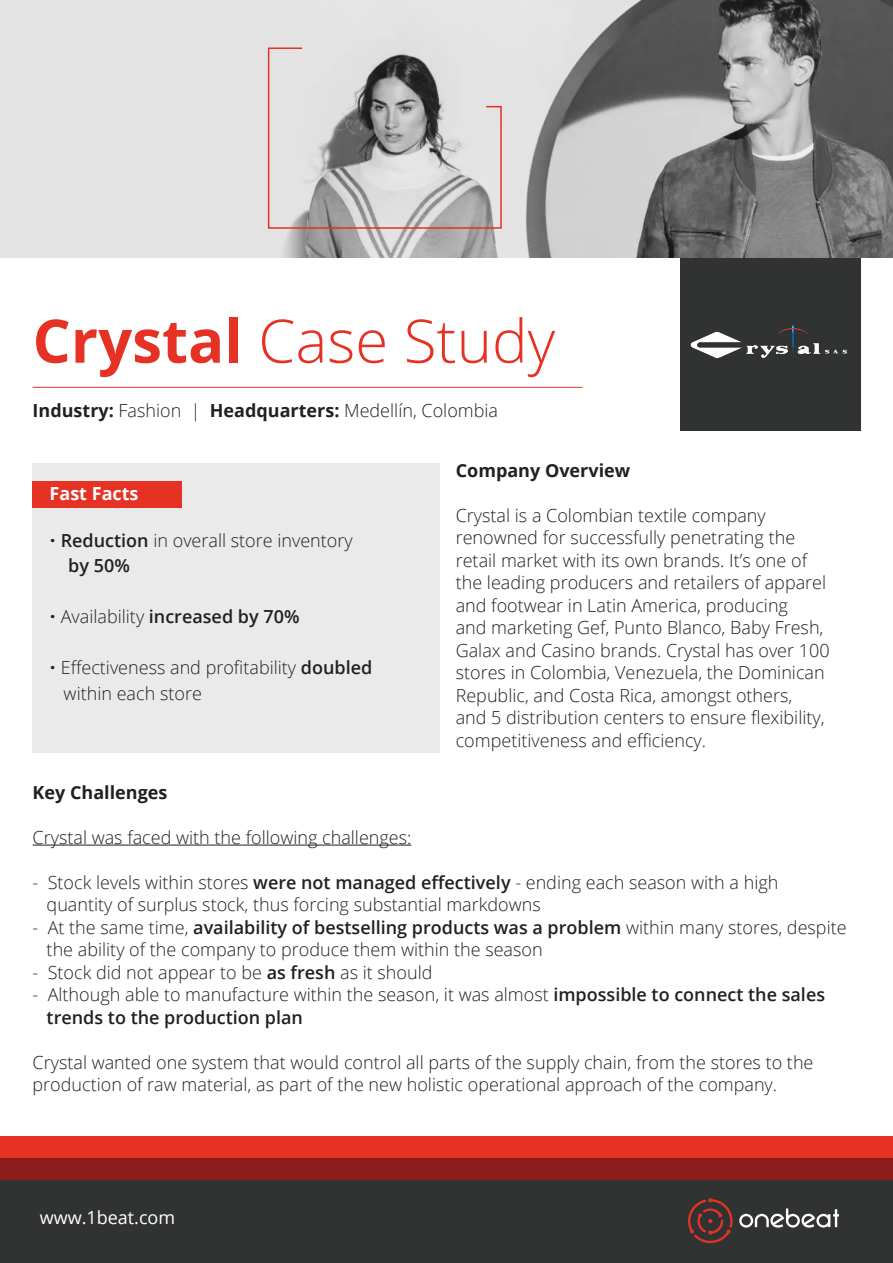
<style>
.page{position:relative;width:893px;height:1263px;background:#fff}
.page>*{position:absolute;margin:0;border:0;box-sizing:border-box;transform-origin:0 0}
.t1{font:300 60px "Open Sans";color:#e53225}
.t2{font:300 18px/22.5px "Open Sans";color:#231f20}
.t3{font:600 18px "Open Sans";color:#231f20}
.t4{font:700 18px "Open Sans";color:#231f20}
.t5{font:18px "Open Sans";color:#fff}
.t6{font:700 18px "Open Sans";color:#fff}
.s1{font-weight:700}
.s2{font-weight:300}
.s3{font-weight:600}
</style>
<div class="page">
<div style="left:681px;top:257px;width:180px;height:174px;background:#313232"></div>
<div style="left:0;top:1179px;width:893px;height:84px;background:#313232"></div>
<div style="left:0;top:1158px;width:893px;height:21px;background:#8c1b1b"></div>
<div style="left:0;top:1136px;width:893px;height:22px;background:#e53225"></div>
<svg style="left:688px;top:1198px;width:151px;height:45px"></svg>
<hr style="left:33px;top:845px;width:378px;height:1px;background:#231f20">
<hr style="left:33px;top:387px;width:550px;height:1px;background:#e53225">
<div style="left:33px;top:463px;width:407px;height:290px;background:#eaeaea"></div>
<div style="left:33px;top:481px;width:149px;height:26px;background:#e53225"></div>
<img style="left:690px;top:325px;width:158px;height:34px">
<img style="left:0;top:0;width:893px;height:257px">
<svg style="left:267px;top:47px;width:235px;height:182px;background:#c1bfbf"></svg>
<p class="t1" style="left:33px;top:300px;width:524px"><span class="s1">Crystal</span> Case Study</p>
<p class="t2" style="left:210px;top:398px;width:290px"><span class="s1">Headquarters:</span> Medellín, Colombia</p>
<p class="t2" style="left:191px;top:398px;width:11px">|</p>
<p class="t4" style="left:33px;top:397px;width:150px">Industry: <span class="s2">Fashion</span></p>
<p class="t6" style="left:50px;top:480px;width:90px">Fast Facts</p>
<p class="t2" style="left:61px;top:528px;width:293px"><span class="s3">Reduction</span> in overall store inventory</p>
<p class="t3" style="left:68px;top:553px;width:63px">by 50%</p>
<p class="t3" style="left:61px;top:604px;width:240px"><span class="s2">Availability</span> increased by 70%</p>
<p class="t2" style="left:61px;top:656px;width:313px">Effectiveness and profitability <span class="s3">doubled</span></p>
<p class="t2" style="left:64px;top:681px;width:140px">within each store</p>
<p class="t4" style="left:456px;top:458px;width:176px">Company Overview</p>
<p class="t2" style="left:456px;top:504px;width:375px">Crystal is a Colombian textile company renowned for successfully penetrating the retail market with its own brands s’I t. one of the leading producers and retailers of apparel and footwear in Latin America, producing<br>and marketing Gef, Punto Blanco, Baby Fresh, Galax and Casino brands. Crystal has over 100</p>
<p class="t2" style="left:456px;top:661px;width:370px">stores in Colombia, Venezuela, the Dominican<br>Republic, and Costa Rica, amongst others,</p>
<p class="t2" style="left:456px;top:706px;width:370px">and 5 distribution centers to ensure flexibility, competitiveness and efficiency.</p>
<p class="t4" style="left:33px;top:779px;width:136px">Key Challenges</p>
<p class="t2" style="left:33px;top:825px;width:380px">Crystal was faced with the following challenges:</p>
<p class="t2" style="left:48px;top:870px;width:732px">Stock levels within stores <span class="s3">were not managed effectively</span> - ending each season with a high</p>
<p class="t2" style="left:33px;top:870px;width:7px">-</p>
<p class="t2" style="left:33px;top:915px;width:7px">-</p>
<p class="t2" style="left:33px;top:960px;width:7px">-</p>
<p class="t2" style="left:33px;top:983px;width:7px">-</p>
<p class="t2" style="left:47px;top:893px;width:496px">quantity of surplus stock, thus forcing substantial markdowns</p>
<p class="t3" style="left:48px;top:915px;width:800px"><span class="s2">At the same time,</span> availability of bestselling products was a problem <span class="s2">within many stores, despite</span></p>
<p class="t2" style="left:47px;top:938px;width:498px">the ability of the company to produce them within the season</p>
<p class="t2" style="left:48px;top:960px;width:386px">Stock did not appear to be <span class="s3">as fresh</span> as it should</p>
<p class="t2" style="left:48px;top:983px;width:779px">Although able to manufacture within the season it, was almost <span class="s3">impossible to connect the sales</span></p>
<p class="t3" style="left:47px;top:1005px;width:258px">trends to the production plan</p>
<p class="t2" style="left:33px;top:1050px;width:782px">Crystal wanted one system that would control all parts of the supply chain, from the stores to the</p>
<p class="t2" style="left:33px;top:1073px;width:746px">production of raw material, as part of the new holistic operational approach of the company.</p>
<p class="t5" style="left:40px;top:1205px;width:137px">www.1beat.com</p>
</div>
